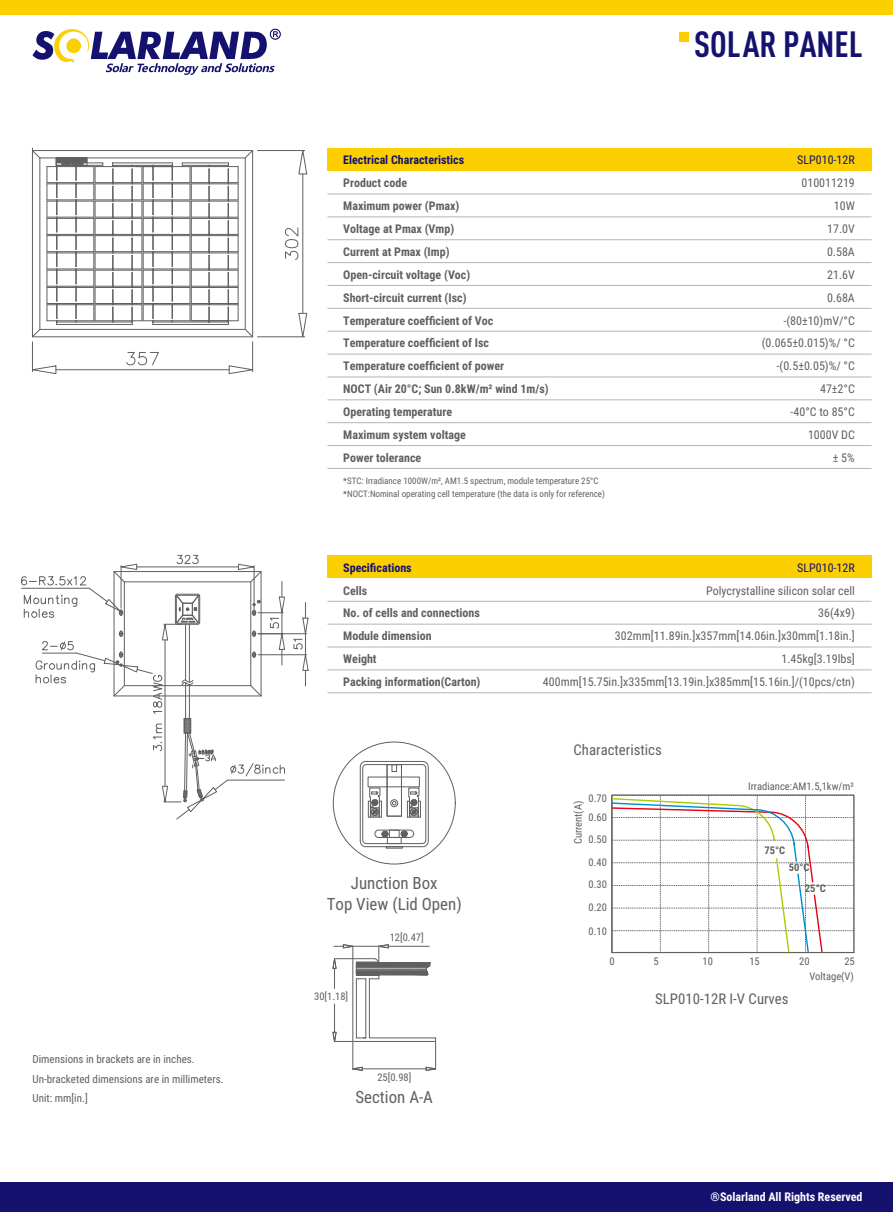
<style>
.page{position:relative;width:893px;height:1212px;background:#fff}
.page>*{position:absolute;margin:0;border:0;box-sizing:border-box;transform-origin:0 0}
.t1{font:700 36px "DIN Cond";color:#15126f}
.t2{font:16.95px/20.2px "Roboto Condensed";color:#606060;text-align:center}
.t3{font:14.85px "Roboto Condensed";color:#606060}
.t4{font:700 12px/22.8px "Roboto Condensed";color:#606060}
.t5{font:12px/22.8px "Roboto Condensed";color:#606060;text-align:right}
.t6{font:700 12px "Roboto Condensed";color:#15126f}
.t7{font:700 12px "Roboto Condensed";color:#fff}
.t8{font:12px "Roboto Condensed";color:#15126f}
.t9{font:11.1px/19.2px "Roboto Condensed";color:#606060}
.t10{font:10.5px/22.8px "Roboto Condensed";color:#606060}
.t11{font:700 10.5px/21.5px "Roboto Condensed";color:#606060}
.t12{font:9px/13.5px "Roboto Condensed";color:#606060}
</style>
<div class="page">
<div style="left:327px;top:148px;width:545px;height:23px;background:#fccf00"></div>
<hr style="left:327px;top:194px;width:544px;height:1px;background:#b5b5b5">
<hr style="left:327px;top:217px;width:544px;height:1px;background:#b5b5b5">
<hr style="left:327px;top:239px;width:544px;height:1px;background:#b5b5b5">
<hr style="left:327px;top:262px;width:544px;height:1px;background:#b5b5b5">
<hr style="left:327px;top:285px;width:544px;height:1px;background:#b5b5b5">
<hr style="left:327px;top:308px;width:544px;height:1px;background:#b5b5b5">
<hr style="left:327px;top:331px;width:544px;height:1px;background:#b5b5b5">
<hr style="left:327px;top:354px;width:544px;height:1px;background:#b5b5b5">
<hr style="left:327px;top:377px;width:544px;height:1px;background:#b5b5b5">
<hr style="left:327px;top:400px;width:544px;height:1px;background:#b5b5b5">
<hr style="left:327px;top:422px;width:544px;height:1px;background:#b5b5b5">
<hr style="left:327px;top:445px;width:544px;height:1px;background:#b5b5b5">
<hr style="left:327px;top:468px;width:544px;height:1px;background:#b5b5b5">
<div style="left:327px;top:555px;width:545px;height:23px;background:#fccf00"></div>
<hr style="left:327px;top:601px;width:544px;height:1px;background:#b5b5b5">
<hr style="left:327px;top:624px;width:544px;height:1px;background:#b5b5b5">
<hr style="left:327px;top:647px;width:544px;height:1px;background:#b5b5b5">
<hr style="left:327px;top:670px;width:544px;height:1px;background:#b5b5b5">
<hr style="left:327px;top:692px;width:544px;height:1px;background:#b5b5b5">
<svg style="left:32px;top:28px;width:249px;height:47px"></svg>
<div style="left:0;top:0;width:893px;height:15px;background:#fccf00"></div>
<div style="left:679px;top:32px;width:9px;height:9px;background:#fccf00"></div>
<div style="left:0;top:1182px;width:893px;height:30px;background:#15126f"></div>
<svg style="left:611px;top:795px;width:243px;height:158px"></svg>
<hr style="left:32px;top:150px;width:221px;height:1px;background:#606060">
<hr style="left:40px;top:158px;width:205px;height:1px;background:#606060">
<hr style="left:32px;top:151px;width:1px;height:186px;background:#606060">
<hr style="left:40px;top:158px;width:1px;height:171px;background:#606060">
<hr style="left:32px;top:337px;width:221px;height:1px;background:#606060">
<hr style="left:40px;top:329px;width:205px;height:1px;background:#606060">
<hr style="left:252px;top:151px;width:1px;height:186px;background:#606060">
<hr style="left:245px;top:158px;width:1px;height:171px;background:#606060">
<svg style="left:33px;top:329px;width:7px;height:8px"></svg>
<svg style="left:245px;top:151px;width:8px;height:8px"></svg>
<svg style="left:245px;top:329px;width:8px;height:8px"></svg>
<hr style="left:32px;top:342px;width:1px;height:30px;background:#606060">
<hr style="left:252px;top:342px;width:1px;height:30px;background:#606060">
<hr style="left:56px;top:369px;width:173px;height:1px;background:#606060">
<svg style="left:32px;top:365px;width:24px;height:9px"></svg>
<svg style="left:229px;top:365px;width:25px;height:9px"></svg>
<svg style="left:126px;top:352px;width:33px;height:13px"></svg>
<hr style="left:258px;top:150px;width:47px;height:1px;background:#606060">
<hr style="left:258px;top:337px;width:47px;height:1px;background:#606060">
<hr style="left:303px;top:174px;width:1px;height:139px;background:#606060">
<svg style="left:298px;top:150px;width:9px;height:24px"></svg>
<svg style="left:298px;top:313px;width:9px;height:25px"></svg>
<svg style="left:285px;top:227px;width:13px;height:33px"></svg>
<svg style="left:32px;top:148px;width:8px;height:11px"></svg>
<hr style="left:57px;top:324px;width:75px;height:1px;background:#606060">
<hr style="left:153px;top:324px;width:75px;height:1px;background:#606060">
<svg style="left:47px;top:158px;width:192px;height:166px"></svg>
<hr style="left:258px;top:633px;width:49px;height:1px;background:#606060">
<hr style="left:258px;top:654px;width:49px;height:1px;background:#606060">
<svg style="left:293px;top:602px;width:16px;height:84px"></svg>
<svg style="left:21px;top:555px;width:264px;height:265px"></svg>
<hr style="left:362px;top:1068px;width:64px;height:1px;background:#606060">
<hr style="left:369px;top:979px;width:1px;height:59px;background:#606060">
<hr style="left:366px;top:979px;width:1px;height:59px;background:#606060">
<hr style="left:356px;top:979px;width:1px;height:59px;background:#606060">
<svg style="left:332px;top:944px;width:99px;height:44px"></svg>
<hr style="left:369px;top:1037px;width:67px;height:1px;background:#606060">
<svg style="left:426px;top:1038px;width:11px;height:33px"></svg>
<hr style="left:353px;top:1041px;width:83px;height:1px;background:#606060">
<hr style="left:353px;top:959px;width:1px;height:82px;background:#606060">
<svg style="left:332px;top:1004px;width:34px;height:67px"></svg>
<div style="left:368px;top:777px;width:52px;height:10px;border:1px solid #606060"></div>
<div style="left:360px;top:761px;width:68px;height:86px;border:1px solid #606060;border-radius:6px"></div>
<div style="left:362px;top:764px;width:64px;height:80px;border:1px solid #606060;border-radius:4px"></div>
<div style="left:387px;top:764px;width:15px;height:52px;border:1px solid #606060"></div>
<div style="left:392px;top:764px;width:5px;height:8px;border:1px solid #606060"></div>
<div style="left:375px;top:830px;width:39px;height:8px;border:1px solid #606060;border-radius:4px"></div>
<div style="left:389px;top:830px;width:10px;height:8px;border:1px solid #606060"></div>
<div style="left:387px;top:837px;width:14px;height:7px;border:1px solid #606060"></div>
<svg style="left:381px;top:830px;width:8px;height:8px"></svg>
<svg style="left:401px;top:830px;width:7px;height:8px"></svg>
<svg style="left:368px;top:787px;width:14px;height:31px"></svg>
<svg style="left:407px;top:787px;width:14px;height:31px"></svg>
<div style="left:391px;top:799px;width:7px;height:8px;border:1px solid #606060;border-radius:50%"></div>
<svg style="left:392px;top:801px;width:4px;height:4px"></svg>
<svg style="left:386px;top:846px;width:17px;height:2px"></svg>
<p class="t9" style="left:32px;top:1049px;width:193px">Dimensions in brackets are in inches.<br>Un-bracketed dimensions are in millimeters.<br>Unit: mm[in.]</p>
<h1 class="t1" style="left:694px;top:23px;width:170px">SOLAR PANEL</h1>
<p class="t6" style="left:343px;top:152px;width:122px">Electrical Characteristics</p>
<p class="t8" style="left:797px;top:152px;width:59px">SLP010-12R</p>
<p class="t4" style="left:343px;top:171px;width:207px">Product code<br>Maximum power (Pmax)<br>Voltage at Pmax (Vmp)<br>Current at Pmax (Imp)<br>Open-circuit voltage (Voc)<br>Short-circuit current (Isc)<br>Temperature coefficient of Voc<br>Temperature coefficient of Isc<br>Temperature coefficient of power<br>NOCT (Air 20°C; Sun 0.8kW/m² wind 1m/s)<br>Operating temperature<br>Maximum system voltage<br>Power tolerance</p>
<p class="t5" style="left:801px;top:171px;width:55px">010011219<br>10W<br>17.0V<br>0.58A<br>21.6V<br>0.68A</p>
<p class="t5" style="left:762px;top:308px;width:95px">-(80±10)mV/°C (0.065±0.015)%/ °C -(0.5±0.05)%/ °C<br>47±2°C<br>-40°C to 85°C<br>1000V DC<br>± 5%</p>
<p class="t12" style="left:343px;top:473px;width:263px">*STC: Irradiance 1000W/m², AM1.5 spectrum, module temperature 25°C *NOCT:Nominal operating cell temperature (the data is only for reference)</p>
<p class="t6" style="left:343px;top:559px;width:70px">Specifications</p>
<p class="t8" style="left:797px;top:559px;width:59px">SLP010-12R</p>
<p class="t4" style="left:343px;top:578px;width:139px">Cells<br>No. of cells and connections<br>Module dimension<br>Weight<br>Packing information(Carton)</p>
<p class="t5" style="left:543px;top:578px;width:313px">Polycrystalline silicon solar cell<br>36(4x9)<br>302mm[11.89in.]x357mm[14.06in.]x30mm[1.18in.] 1.45kg[3.19lbs] 400mm[15.75in.]x335mm[13.19in.]x385mm[15.16in.]/(10pcs/ctn)</p>
<h2 class="t2" style="left:327px;top:872px;width:136px">Junction Box<br>Top View (Lid Open)</h2>
<p class="t10" style="left:314px;top:984px;width:35px">30[1.18]</p>
<p class="t10" style="left:390px;top:925px;width:35px">12[0.47]</p>
<p class="t10" style="left:377px;top:1065px;width:35px">25[0.98]</p>
<h2 class="t2" style="left:355px;top:1086px;width:79px">Section A-A</h2>
<p class="t3" style="left:574px;top:739px;width:90px">Characteristics</p>
<p class="t10" style="left:589px;top:787px;width:20px">0.70</p>
<p class="t10" style="left:566px;top:844px;width:45px;rotate:-90deg">Current(A)</p>
<p class="t10" style="left:589px;top:805px;width:20px">0.60</p>
<p class="t10" style="left:589px;top:827px;width:20px">0.50<br>0.40</p>
<p class="t10" style="left:589px;top:873px;width:20px">0.30</p>
<p class="t10" style="left:589px;top:895px;width:20px">0.20</p>
<p class="t10" style="left:589px;top:919px;width:20px">0.10</p>
<p class="t10" style="left:748px;top:775px;width:107px">Irradiance:AM1.5,1kw/m²</p>
<p class="t11" style="left:764px;top:840px;width:22px">75°C</p>
<p class="t11" style="left:805px;top:856px;width:22px;text-indent:-16px">50°C<br>25°C</p>
<p class="t10" style="left:609px;top:949px;width:7px">0</p>
<p class="t10" style="left:653px;top:949px;width:7px">5</p>
<p class="t10" style="left:702px;top:949px;width:12px">10</p>
<p class="t10" style="left:749px;top:949px;width:12px">15</p>
<p class="t10" style="left:799px;top:949px;width:12px">20</p>
<p class="t10" style="left:844px;top:949px;width:12px">25</p>
<p class="t3" style="left:655px;top:988px;width:135px">SLP010-12R I-V Curves</p>
<p class="t10" style="left:809px;top:965px;width:46px">Voltage(V)</p>
<p class="t7" style="left:711px;top:1188px;width:153px">®Solarland All Rights Reserved</p>
</div>
